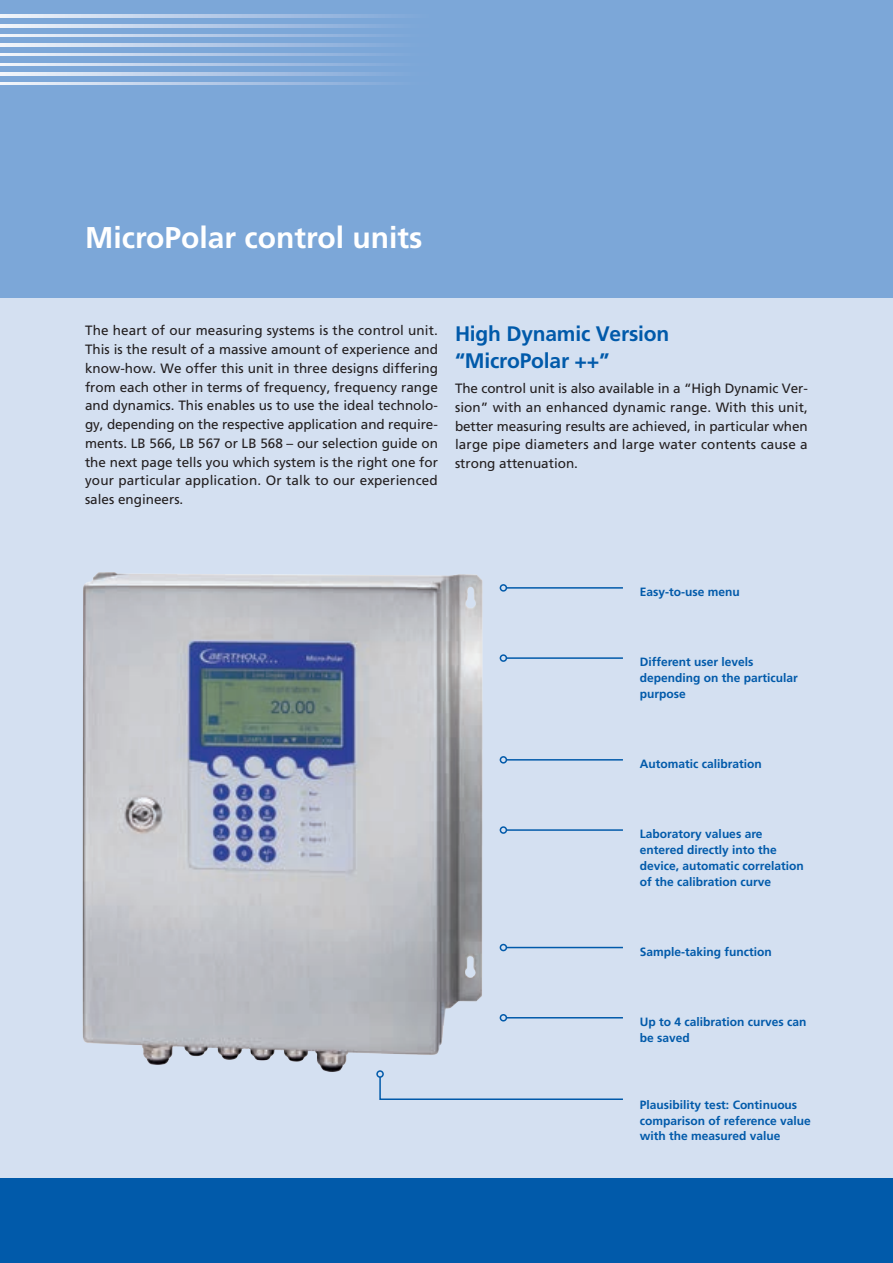
<style>
.page{position:relative;width:893px;height:1263px;background:#fff}
.page>*{position:absolute;margin:0;border:0;box-sizing:border-box;transform-origin:0 0}
.t1{font:700 30px "Frutiger LT";color:#fff}
.t2{font:700 21px/27px "Frutiger LT";letter-spacing:-.01em;color:#015aaa}
.t3{font:13.5px/18.8px "Frutiger LT";letter-spacing:.01em;color:#231f20;text-align:justify}
.t4{font:700 12px/15.8px "Frutiger LT";color:#015aaa}
</style>
<div class="page">
<div style="left:0;top:298px;width:893px;height:965px;background:#d4e0f1"></div>
<div style="left:0;top:1178px;width:893px;height:85px;background:#015aaa"></div>
<div style="left:0;top:0;width:893px;height:298px;background:#7ca7d8"></div>
<svg style="left:0;top:15px;width:392px;height:2px"></svg>
<svg style="left:0;top:25px;width:383px;height:2px"></svg>
<svg style="left:0;top:34px;width:383px;height:3px"></svg>
<svg style="left:0;top:44px;width:383px;height:2px"></svg>
<svg style="left:0;top:53px;width:383px;height:3px"></svg>
<svg style="left:0;top:63px;width:383px;height:3px"></svg>
<svg style="left:0;top:73px;width:383px;height:2px"></svg>
<svg style="left:0;top:82px;width:383px;height:3px"></svg>
<hr style="left:506px;top:657px;width:117px;height:2px;background:#015aaa">
<hr style="left:506px;top:759px;width:117px;height:2px;background:#015aaa">
<hr style="left:506px;top:829px;width:117px;height:2px;background:#015aaa">
<svg style="left:524px;top:1098px;width:99px;height:2px"></svg>
<hr style="left:506px;top:947px;width:117px;height:1px;background:#015aaa">
<hr style="left:506px;top:1017px;width:117px;height:1px;background:#015aaa">
<hr style="left:506px;top:587px;width:117px;height:2px;background:#015aaa">
<img style="left:82px;top:572px;width:442px;height:528px">
<h1 class="t1" style="left:85px;top:220px;width:339px">MicroPolar control units</h1>
<p class="t3" style="left:85px;top:321px;width:354px">The heart of our measuring systems is the control unit.<br>This is the result of a massive amount of experience and know-how. We offer this unit in three designs differing from each other in terms of frequency, frequency range and dynamics. This enables us to use the ideal technolo&shy;gy, depending on the respective application and require&shy;ments. LB 566, LB 567 or LB 568 – our selection guide on the next page tells you which system is the right one for your particular application. Or talk to our experienced sales engineers.</p>
<h2 class="t2" style="left:455px;top:320px;width:216px">High Dynamic Version “MicroPolar ++”</h2>
<p class="t3" style="left:455px;top:379px;width:354px">The control unit is also available in a “High Dynamic Ver&shy;sion” with an enhanced dynamic range. With this unit, better measuring results are achieved, in particular when large pipe diameters and large water contents cause a strong attenuation.</p>
<p class="t4" style="left:640px;top:584px;width:102px">Easy-to-use menu</p>
<p class="t4" style="left:640px;top:654px;width:160px">Different user levels depending on the particular purpose</p>
<p class="t4" style="left:640px;top:756px;width:124px">Automatic calibration</p>
<p class="t4" style="left:640px;top:826px;width:165px">Laboratory values are entered directly into the device, automatic correlation of the calibration curve</p>
<p class="t4" style="left:640px;top:944px;width:134px">Sample-taking function</p>
<p class="t4" style="left:640px;top:1014px;width:168px">Up to 4 calibration curves can be saved</p>
<p class="t4" style="left:640px;top:1097px;width:172px">Plausibility test: Continuous comparison of reference value with the measured value</p>
</div>
